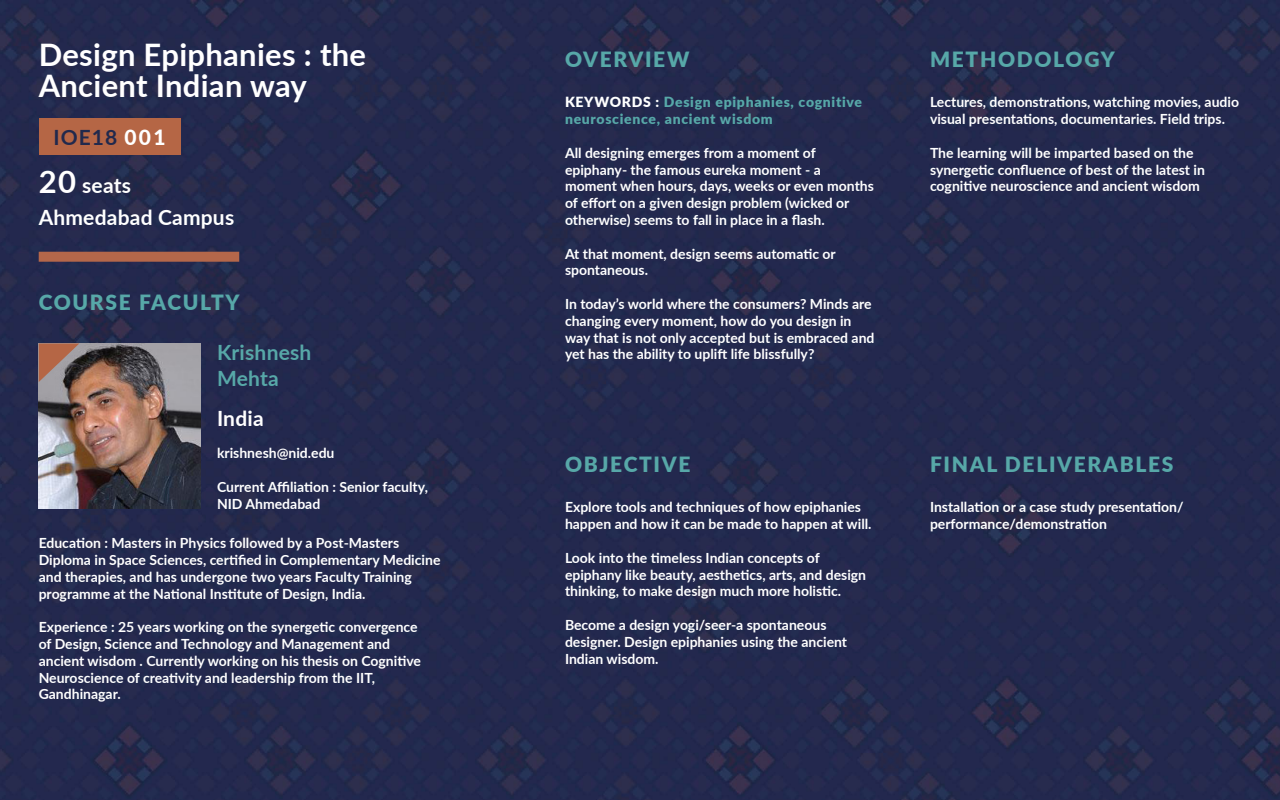
<style>
.page{position:relative;width:1280px;height:800px;background:#23284e}
.page>*{position:absolute;margin:0;border:0;box-sizing:border-box;transform-origin:0 0}
.t1{font:700 31px/31px "Lato";letter-spacing:.01em;color:#fff}
.t2{font:900 21px "Lato";letter-spacing:.08em;color:#57a8a8}
.t3{font:700 21px "Lato";letter-spacing:.01em;color:#fff}
.t4{font:700 21px "Lato";letter-spacing:.01em;color:#57a8a8}
.t5{font:700 21px "Lato";letter-spacing:.05em;color:#21294d}
.t6{font:700 14px/16.8px "Lato";color:#fff}
.t7{font:900 14px/16.8px "Lato";letter-spacing:.05em;color:#57a8a8}
.s1{color:#fff}
.s2{font-weight:800;color:#fff}
</style>
<div class="page">
<img style="left:39px;top:343px;width:162px;height:166px">
<svg style="left:39px;top:343px;width:40px;height:39px;background:#966d5e"></svg>
<div style="left:39px;top:119px;width:141px;height:36px;background:#b56645"></div>
<div style="left:39px;top:252px;width:200px;height:10px;background:#b4674a"></div>
<p class="t1" style="left:39px;top:38px;width:329px">Design Epiphanies : the<br>Ancient Indian way</p>
<p class="t2" style="left:565px;top:43px;width:126px">OVERVIEW</p>
<p class="t7" style="left:565px;top:93px;width:299px"><span class="s1">KEYWORDS :</span> Design epiphanies, cognitive neuroscience, ancient wisdom</p>
<p class="t6" style="left:565px;top:144px;width:311px">All designing emerges from a moment of epiphany- the famous eureka moment - a moment when hours, days, weeks or even months of effort on a given design problem (wicked or otherwise) seems to fall in place in a flash.</p>
<p class="t6" style="left:565px;top:245px;width:272px">At that moment, design seems automatic or spontaneous.</p>
<p class="t6" style="left:565px;top:295px;width:311px">In today’s world where the consumers? Minds are changing every moment, how do you design in way that is not only accepted but is embraced and yet has the ability to uplift life blissfully?</p>
<p class="t5" style="left:53px;top:122px;width:114px">IOE18 <span class="s2">001</span></p>
<p class="t1" style="left:39px;top:165px;width:39px">20</p>
<p class="t3" style="left:82px;top:170px;width:50px">seats</p>
<p class="t3" style="left:39px;top:202px;width:197px">Ahmedabad Campus</p>
<p class="t2" style="left:39px;top:286px;width:203px">COURSE FACULTY</p>
<p class="t4" style="left:217px;top:337px;width:96px">Krishnesh</p>
<p class="t4" style="left:217px;top:362px;width:63px">Mehta</p>
<p class="t3" style="left:217px;top:403px;width:48px">India</p>
<p class="t6" style="left:217px;top:444px;width:119px">krishnesh@nid.edu</p>
<p class="t6" style="left:217px;top:478px;width:213px">Current Affiliation : Senior faculty,<br>NID Ahmedabad</p>
<p class="t6" style="left:39px;top:534px;width:403px">Education : Masters in Physics followed by a Post-Masters Diploma in Space Sciences, certified in Complementary Medicine and therapies, and has undergone two years Faculty Training programme at the National Institute of Design, India.</p>
<p class="t6" style="left:39px;top:618px;width:384px">Experience : 25 years working on the synergetic convergence of Design, Science and Technology and Management and ancient wisdom . Currently working on his thesis on Cognitive Neuroscience of creativity and leadership from the IIT, Gandhinagar.</p>
<p class="t2" style="left:565px;top:448px;width:127px">OBJECTIVE</p>
<p class="t6" style="left:565px;top:498px;width:308px">Explore tools and techniques of how epiphanies happen and how it can be made to happen at will.</p>
<p class="t6" style="left:565px;top:549px;width:303px">Look into the timeless Indian concepts of epiphany like beauty, aesthetics, arts, and design thinking, to make design much more holistic.</p>
<p class="t6" style="left:565px;top:616px;width:284px">Become a design yogi/seer-a spontaneous designer. Design epiphanies using the ancient<br>Indian wisdom.</p>
<p class="t2" style="left:930px;top:43px;width:186px">METHODOLOGY</p>
<p class="t6" style="left:930px;top:93px;width:311px">Lectures, demonstrations, watching movies, audio visual presentations, documentaries. Field trips.</p>
<p class="t6" style="left:930px;top:144px;width:277px">The learning will be imparted based on the synergetic confluence of best of the latest in cognitive neuroscience and ancient wisdom</p>
<p class="t2" style="left:930px;top:448px;width:245px">FINAL DELIVERABLES</p>
<p class="t6" style="left:930px;top:498px;width:255px">Installation or a case study presentation/ performance/demonstration</p>
</div>
